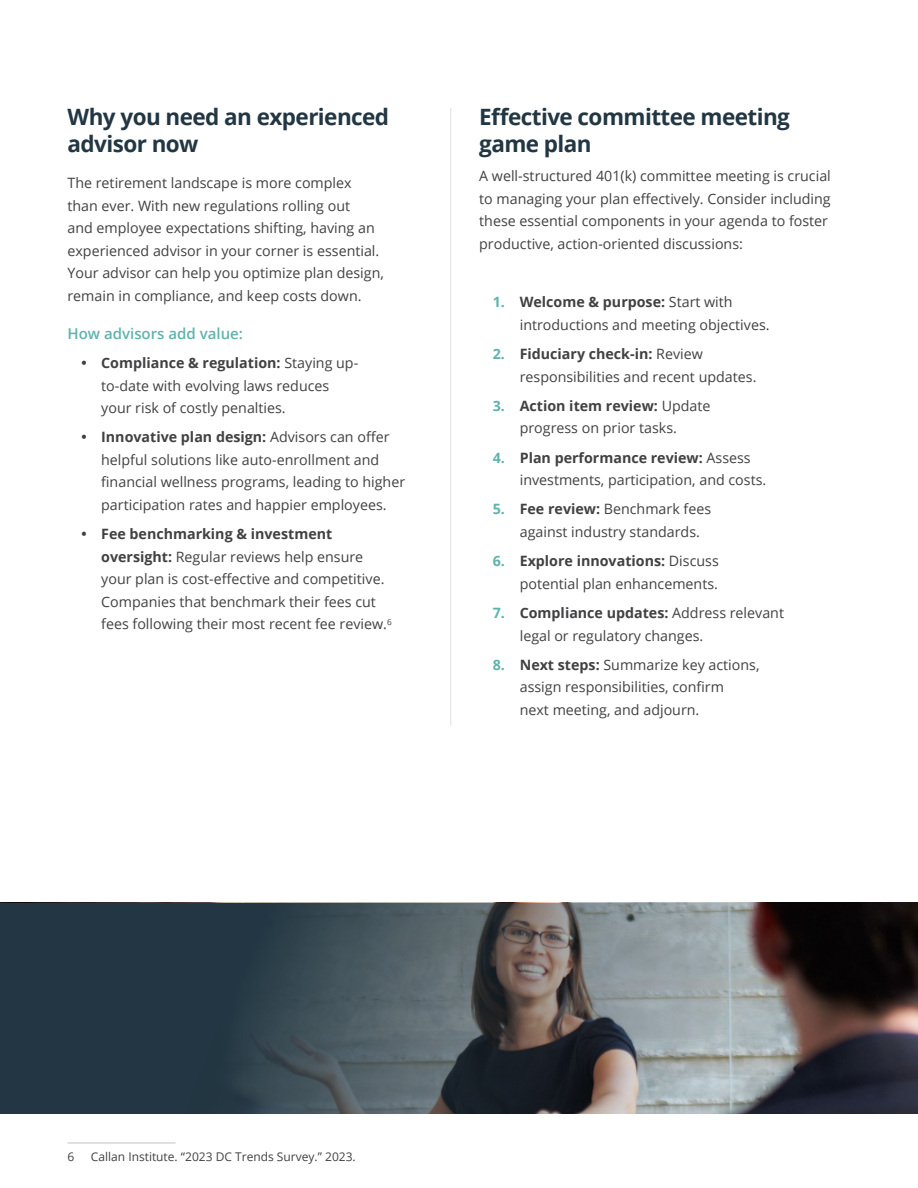
<style>
.page{position:relative;width:918px;height:1188px;background:#fff}
.page>*{position:absolute;margin:0;border:0;box-sizing:border-box;transform-origin:0 0}
.t1{font:700 22.5px/27px "Open Sans";letter-spacing:-.025em;color:#223743}
.t2{font:600 15px "Open Sans";color:#5fb3ad}
.t3{font:14.25px/22.5px "Open Sans";color:#414143}
.t4{font:12px "Open Sans";color:#414143}
.s1{font-weight:700}
.s2{font-weight:700;color:#5fb3ad}
</style>
<div class="page">
<hr style="left:450px;top:108px;width:1px;height:618px;background:#e2e0df">
<svg style="left:0;top:903px;width:916px;height:211px;background:#495258"></svg>
<hr style="left:68px;top:1143px;width:108px;height:1px;background:#c5c3c0">
<h1 class="t1" style="left:68px;top:103px;width:323px">Why you need an experienced advisor now</h1>
<p class="t3" style="left:68px;top:171px;width:318px">The retirement landscape is more complex than ever. With new regulations rolling out<br>and employee expectations shifting, having an experienced advisor in your corner is essential.<br>Your advisor can help you optimize plan design, remain in compliance, and keep costs down.</p>
<p class="t2" style="left:68px;top:323px;width:177px">How advisors add value:</p>
<p class="t3" style="left:101px;top:351px;width:259px"><span class="s1">Compliance &amp; regulation:</span> Staying up&shy;to-date with evolving laws reduces your risk of costly penalties.</p>
<p class="t3" style="left:101px;top:426px;width:305px"><span class="s1">Innovative plan design:</span> Advisors can offer helpful solutions like auto-enrollment and financial wellness programs, leading to higher participation rates and happier employees.</p>
<p class="t3" style="left:101px;top:522px;width:292px"><span class="s1">Fee benchmarking &amp; investment oversight:</span> Regular reviews help ensure your plan is cost-effective and competitive.<br>Companies that benchmark their fees cut fees following their most recent fee review.<sup>6</sup></p>
<h1 class="t1" style="left:479px;top:103px;width:312px">Effective committee meeting game plan</h1>
<p class="t3" style="left:479px;top:165px;width:353px">A well-structured 401(k) committee meeting is crucial to managing your plan effectively. Consider including these essential components in your agenda to foster productive, action-oriented discussions:</p>
<p class="t3" style="left:520px;top:291px;width:251px;text-indent:-27px"><span class="s2">1.</span> <span class="s1">Welcome &amp; purpose:</span> Start with introductions and meeting objectives.</p>
<p class="t3" style="left:520px;top:342px;width:238px;text-indent:-27px"><span class="s2">2.</span> <span class="s1">Fiduciary check-in:</span> Review responsibilities and recent updates.</p>
<p class="t3" style="left:493px;top:394px;width:219px;text-align:center"><span class="s2">3.</span> <span class="s1">Action item review:</span> Update progress on prior tasks.</p>
<p class="t3" style="left:520px;top:446px;width:248px;text-indent:-27px"><span class="s2">4.</span> <span class="s1">Plan performance review:</span> Assess investments, participation, and costs.</p>
<p class="t3" style="left:520px;top:498px;width:193px;text-indent:-27px"><span class="s2">5.</span> <span class="s1">Fee review:</span> Benchmark fees against industry standards.</p>
<p class="t3" style="left:493px;top:549px;width:228px;text-align:right"><span class="s2">6.</span> <span class="s1">Explore innovations:</span> Discuss potential plan enhancements.</p>
<p class="t3" style="left:520px;top:601px;width:266px;text-indent:-27px"><span class="s2">7.</span> <span class="s1">Compliance updates:</span> Address relevant legal or regulatory changes.</p>
<p class="t3" style="left:520px;top:653px;width:241px;text-indent:-27px"><span class="s2">8.</span> <span class="s1">Next steps:</span> Summarize key actions, assign responsibilities, confirm<br>next meeting, and adjourn.</p>
<p class="t4" style="left:68px;top:1148px;width:8px">6</p>
<p class="t4" style="left:91px;top:1148px;width:266px">Callan Institute. “2023 DC Trends Survey.” 2023.</p>
</div>
